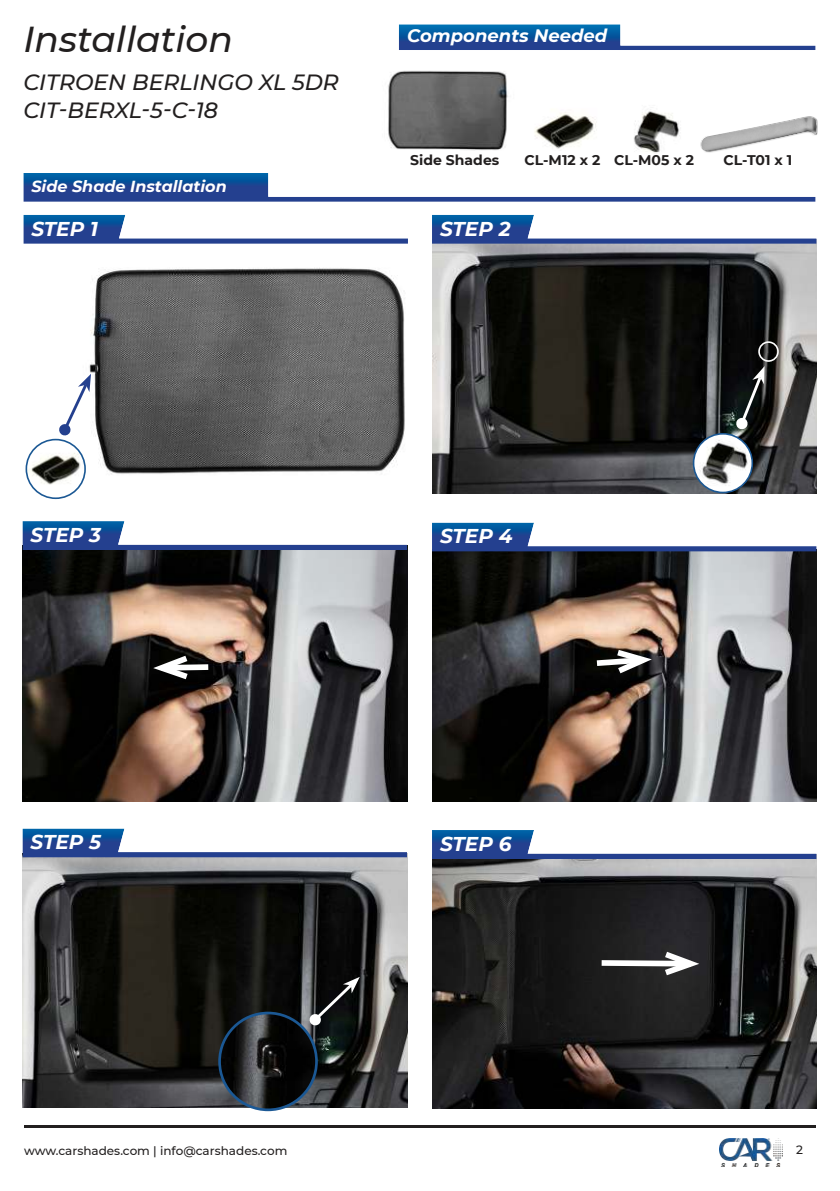
<style>
.page{position:relative;width:840px;height:1191px;background:#fff}
.page>*{position:absolute;margin:0;border:0;box-sizing:border-box;transform-origin:0 0}
.t1{font:italic 500 36px "Montserrat";color:#221f1f}
.t2{font:italic 500 22px/28px "Montserrat";color:#221f1f}
.t3{font:italic 700 20px "Montserrat";color:#fff}
.t4{font:italic 700 18px "Montserrat";color:#fff}
.t5{font:italic 700 16px "Montserrat";color:#fff}
.t6{font:700 14px "Montserrat";color:#221f1f}
.t7{font:500 12px "Montserrat";color:#221f1f}
</style>
<div class="page">
<img style="left:77px;top:268px;width:328px;height:211px">
<img style="left:432px;top:244px;width:384px;height:249px">
<img style="left:22px;top:550px;width:385px;height:251px">
<img style="left:22px;top:857px;width:385px;height:250px">
<img style="left:23px;top:173px;width:792px;height:29px">
<hr style="left:24px;top:1126px;width:791px;height:2px;background:#221f1f">
<img style="left:719px;top:1138px;width:63px;height:28px">
<img style="left:399px;top:24px;width:416px;height:26px">
<img style="left:432px;top:215px;width:384px;height:29px">
<img style="left:22px;top:521px;width:385px;height:29px">
<img style="left:22px;top:828px;width:385px;height:29px">
<img style="left:23px;top:215px;width:385px;height:29px">
<img style="left:432px;top:551px;width:384px;height:250px">
<img style="left:432px;top:859px;width:384px;height:249px">
<img style="left:432px;top:522px;width:384px;height:29px">
<img style="left:432px;top:830px;width:384px;height:29px">
<svg style="left:590px;top:645px;width:69px;height:33px"></svg>
<img style="left:26px;top:439px;width:59px;height:59px;border-radius:29px">
<div style="left:26px;top:439px;width:60px;height:60px;border:2px solid #1b5894;border-radius:50%"></div>
<svg style="left:59px;top:374px;width:32px;height:62px"></svg>
<img style="left:388px;top:70px;width:120px;height:80px">
<svg style="left:595px;top:947px;width:112px;height:32px"></svg>
<img style="left:534px;top:112px;width:62px;height:37px">
<img style="left:634px;top:109px;width:46px;height:44px">
<div style="left:757px;top:341px;width:21px;height:21px;border:2px solid #fff;border-radius:50%"></div>
<img style="left:700px;top:116px;width:118px;height:37px">
<img style="left:693px;top:434px;width:58px;height:58px;border-radius:29px">
<div style="left:692px;top:433px;width:60px;height:60px;border:2px solid #1b5894;border-radius:50%"></div>
<svg style="left:735px;top:366px;width:29px;height:64px;background:#323636"></svg>
<svg style="left:145px;top:651px;width:69px;height:33px"></svg>
<img style="left:219px;top:1013px;width:97px;height:96px;border-radius:48px">
<div style="left:218px;top:1011px;width:99px;height:100px;border:3px solid #1b5894;border-radius:50%"></div>
<svg style="left:309px;top:976px;width:50px;height:50px;background:#2e3030"></svg>
<h1 class="t1" style="left:23px;top:19px;width:211px">Installation</h1>
<h2 class="t2" style="left:23px;top:68px;width:317px">CITROEN BERLINGO XL 5DR<br>CIT-BERXL-5-C-18</h2>
<h3 class="t5" style="left:31px;top:179px;width:197px">Side Shade Installation</h3>
<h3 class="t3" style="left:31px;top:220px;width:68px">STEP 1</h3>
<h3 class="t4" style="left:407px;top:28px;width:201px">Components Needed</h3>
<p class="t6" style="left:410px;top:152px;width:90px">Side Shades</p>
<p class="t6" style="left:524px;top:152px;width:171px">CL-M12 x 2 CL-M05 x 2</p>
<h3 class="t3" style="left:440px;top:220px;width:72px">STEP 2</h3>
<p class="t6" style="left:723px;top:152px;width:70px">CL-T01 x 1</p>
<h3 class="t3" style="left:30px;top:526px;width:72px">STEP 3</h3>
<h3 class="t3" style="left:30px;top:833px;width:72px">STEP 5</h3>
<h3 class="t3" style="left:440px;top:528px;width:74px">STEP 4</h3>
<h3 class="t3" style="left:440px;top:835px;width:73px">STEP 6</h3>
<p class="t7" style="left:24px;top:1145px;width:265px">www.carshades.com | info@carshades.com</p>
<p class="t7" style="left:795px;top:1145px;width:8px">2</p>
</div>
